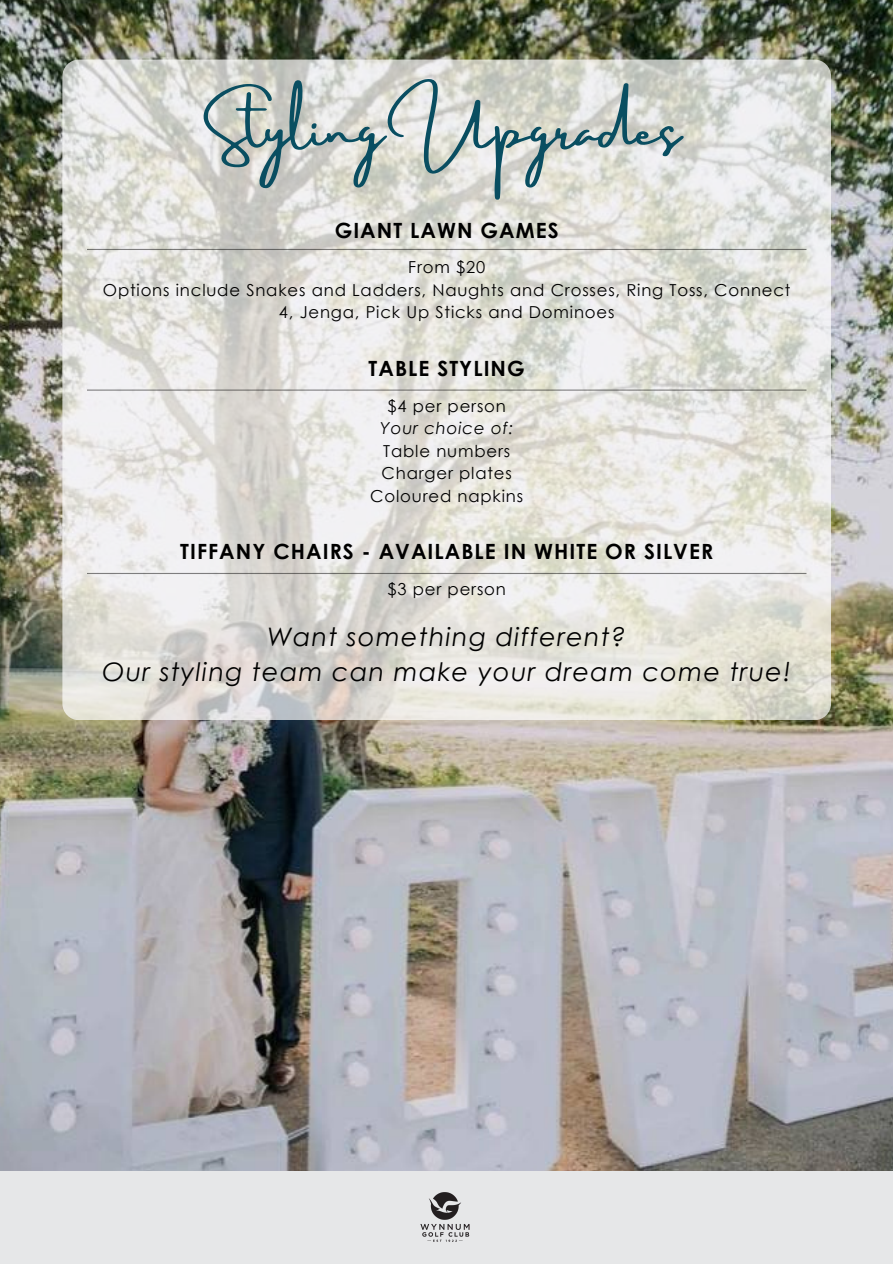
<style>
.page{position:relative;width:893px;height:1264px;background:#fff}
.page>*{position:absolute;margin:0;border:0;box-sizing:border-box;transform-origin:0 0}
.t1{font:52.5px "Amsterdam Three";color:#094e61}
.t2{font:italic 25.5px/34.8px "Century Gothic";letter-spacing:.05em;color:#000;text-align:center}
.t3{font:700 21px "Century Gothic";letter-spacing:.05em;color:#000}
.t4{font:16.5px/22.5px "Century Gothic";letter-spacing:.05em;color:#000;text-align:center}
.t5{font:italic 16.5px "Century Gothic";letter-spacing:.05em;color:#000}
</style>
<div class="page">
<img style="left:0;top:0;width:892px;height:1171px">
<svg style="left:62px;top:60px;width:768px;height:660px"></svg>
<img style="left:418px;top:1190px;width:53px;height:52px">
<hr style="left:87px;top:249px;width:719px;height:1px;background:#000">
<hr style="left:87px;top:389px;width:719px;height:1px;background:#000">
<hr style="left:87px;top:573px;width:719px;height:1px;background:#000">
<p class="t1" style="left:213px;top:100px;width:468px">Styling Upgrades</p>
<p class="t3" style="left:334px;top:217px;width:225px">GIANT LAWN GAMES</p>
<p class="t4" style="left:408px;top:255px;width:78px">From $20</p>
<p class="t4" style="left:103px;top:278px;width:689px">Options include Snakes and Ladders, Naughts and Crosses, Ring Toss, Connect<br>4, Jenga, Pick Up Sticks and Dominoes</p>
<p class="t3" style="left:368px;top:355px;width:158px">TABLE STYLING</p>
<p class="t4" style="left:387px;top:394px;width:120px">$4 per person</p>
<p class="t5" style="left:380px;top:417px;width:134px">Your choice of:</p>
<p class="t4" style="left:383px;top:439px;width:128px">Table numbers</p>
<h3 class="t4" style="left:381px;top:461px;width:132px">Charger plates</h3>
<h3 class="t4" style="left:370px;top:484px;width:154px">Coloured napkins</h3>
<h3 class="t3" style="left:180px;top:538px;width:534px">TIFFANY CHAIRS - AVAILABLE IN WHITE OR SILVER</h3>
<h2 class="t4" style="left:387px;top:577px;width:120px">$3 per person</h2>
<p class="t2" style="left:102px;top:618px;width:690px">Want something different?<br>Our styling team can make your dream come true!</p>
</div>
